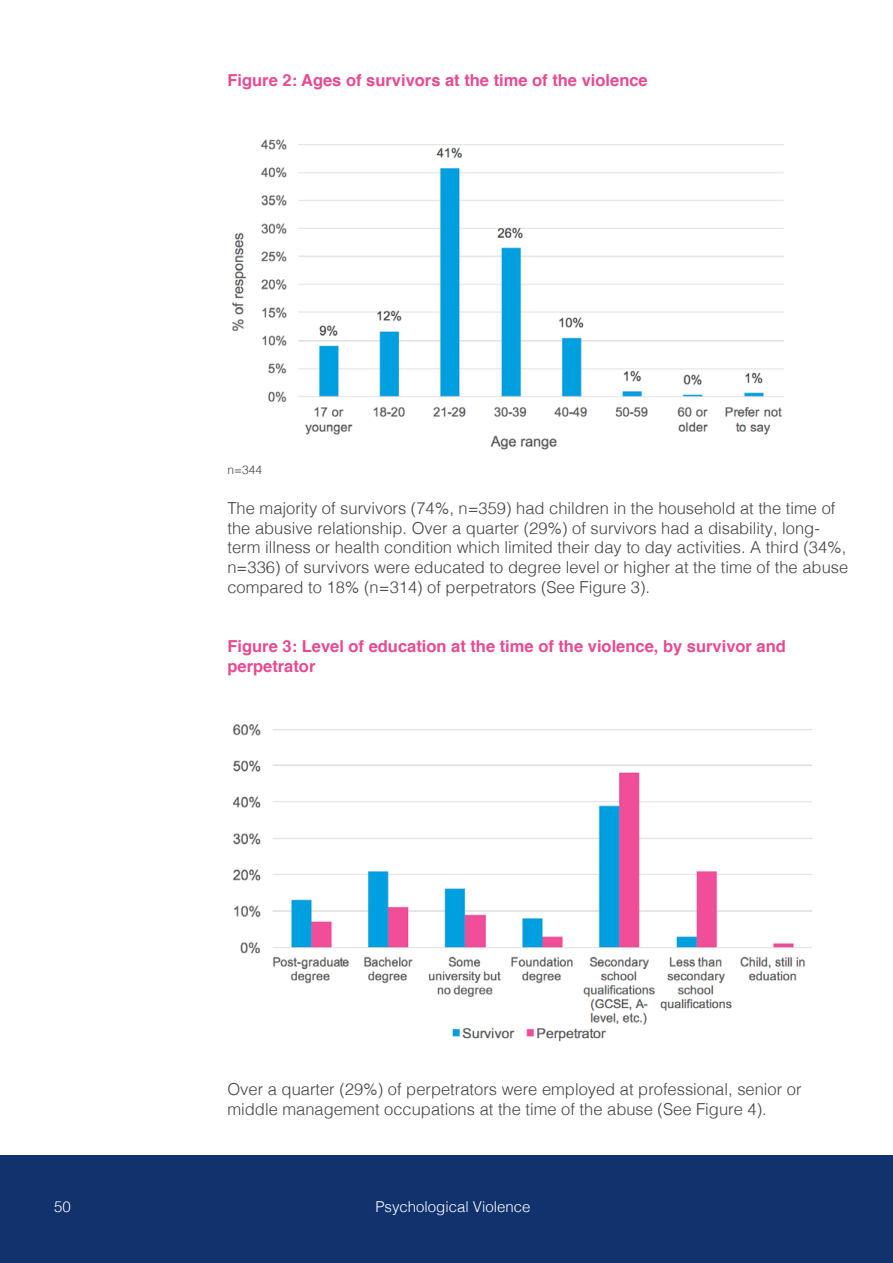
<style>
.page{position:relative;width:893px;height:1263px;background:#fff}
.page>*{position:absolute;margin:0;border:0;box-sizing:border-box;transform-origin:0 0}
.NEW_Body{font:300 16.5px/19.8px "Helvetica";color:#444}
.NEW_Pink_Highlight{font:700 16.5px/19.8px "Helvetica";color:#e84a91}
.t1{font:300 15px "Helvetica";color:#fff}
.NEW_Body-2{font:300 12px "Helvetica";color:#444}
</style>
<div class="page">
<div style="left:0;top:1155px;width:893px;height:108px;background:#12326e"></div>
<img style="left:232px;top:139px;width:552px;height:311px">
<img style="left:232px;top:724px;width:580px;height:318px">
<p class="NEW_Pink_Highlight" style="left:227px;top:71px;width:422px">Figure 2: Ages of survivors at the time of the violence</p>
<p class="NEW_Body-2" style="left:227px;top:460px;width:36px">n=344</p>
<p class="NEW_Body" style="left:227px;top:497px;width:622px">The majority of survivors (74%, n=359) had children in the household at the time of the abusive relationship. Over a quarter (29%) of survivors had a disability, long&shy;term illness or health condition which limited their day to day activities. A third (34%, n=336) of survivors were educated to degree level or higher at the time of the abuse compared to 18% (n=314) of perpetrators (See Figure 3).</p>
<p class="NEW_Pink_Highlight" style="left:227px;top:637px;width:560px">Figure 3: Level of education at the time of the violence, by survivor and perpetrator</p>
<p class="NEW_Body" style="left:227px;top:1078px;width:576px">Over a quarter (29%) of perpetrators were employed at professional, senior or middle management occupations at the time of the abuse (See Figure 4).</p>
<p class="t1" style="left:54px;top:1194px;width:18px">50</p>
<p class="t1" style="left:375px;top:1194px;width:157px">Psychological Violence</p>
</div>
